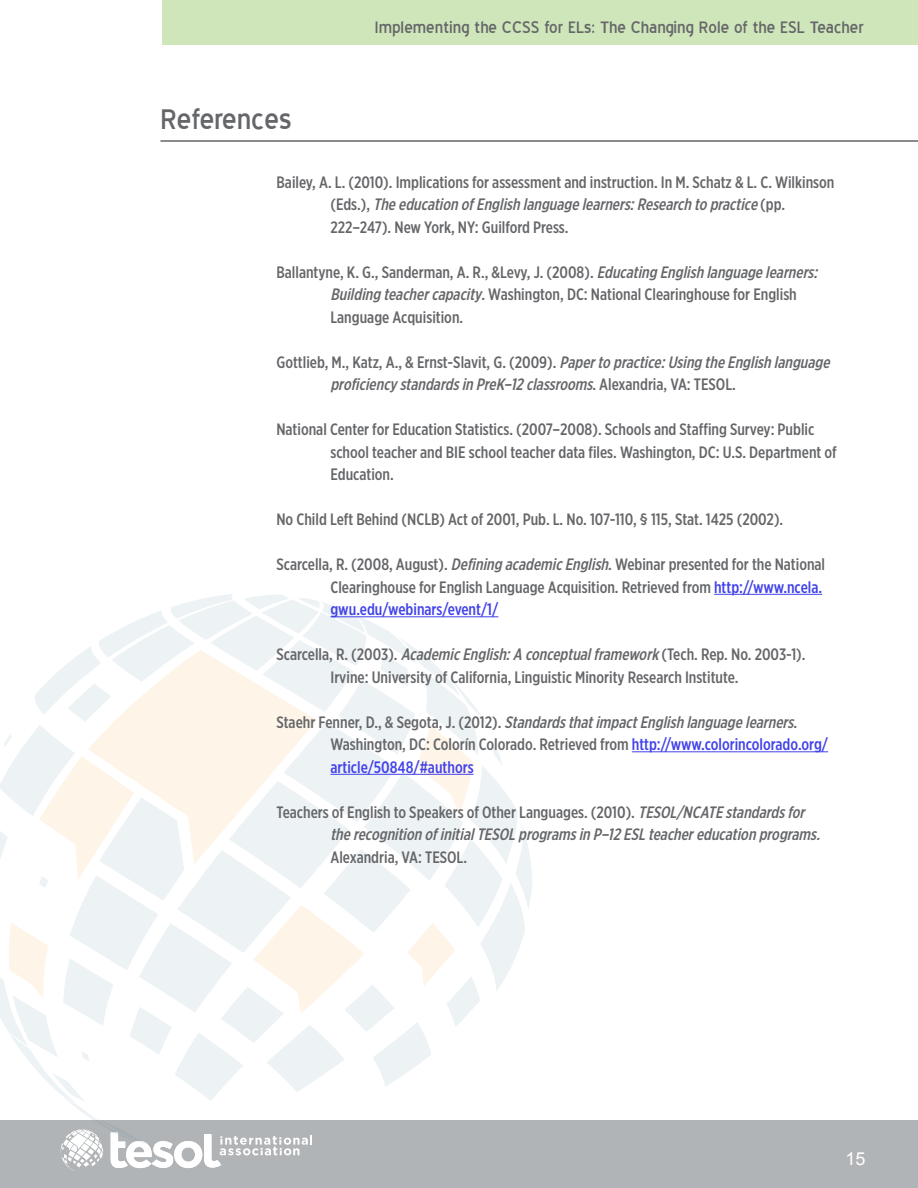
<style>
.page{position:relative;width:918px;height:1188px;background:#fff}
.page>*{position:absolute;margin:0;border:0;box-sizing:border-box;transform-origin:0 0}
.t1{font:36px "Blue Highway";color:#656669}
.t2{font:21px "Blue Highway";color:#656669}
.t3{font:18px "Arial";color:#fff}
.t4{font:500 16.5px/22.5px "Gotham X Narrow";color:#656669}
.t5{font:italic 500 16.5px/22.5px "Gotham X Narrow";color:#656669}
.s1{font-style:italic}
.s2{font-style:normal}
.s3{color:#4242e9}
</style>
<div class="page">
<div style="left:162px;top:0;width:756px;height:45px;background:#cee6b9"></div>
<div style="left:0;top:1120px;width:918px;height:68px;background:#b1b4b6"></div>
<svg style="left:0;top:594px;width:532px;height:577px"></svg>
<hr style="left:160px;top:140px;width:758px;height:2px;background:#656669">
<hr style="left:714px;top:594px;width:108px;height:1px;background:#4242e9">
<hr style="left:330px;top:616px;width:168px;height:1px;background:#4242e9">
<hr style="left:632px;top:751px;width:196px;height:1px;background:#4242e9">
<hr style="left:330px;top:774px;width:144px;height:1px;background:#4242e9">
<h1 class="t1" style="left:160px;top:104px;width:133px">References</h1>
<p class="t2" style="left:375px;top:19px;width:491px">Implementing the CCSS for ELs: The Changing Role of the ESL Teacher</p>
<p class="t4" style="left:330px;top:170px;width:506px;text-indent:-54px">Bailey, A. L. (2010). Implications for assessment and instruction. In M. Schatz &amp; L. C. Wilkinson ( E d s . ) , <span class="s1">TheeducationofEnglishlanguagelearners:Researchtopractice</span>( p p .<br>222–247). New York, NY: Guilford Press.</p>
<p class="t4" style="left:330px;top:260px;width:493px;text-indent:-54px">Ballantyne, K. G., Sanderman, A. R., &amp;Levy, J. (2008). <span class="s1">Educating Englishlanguagelearners:<br>Building teachercapacity</span>. Washington, DC: National Clearinghouse for English<br>Language Acquisition.</p>
<p class="t5" style="left:330px;top:350px;width:505px;text-indent:-54px"><span class="s2">Gottlieb, M., Katz, A., &amp; Ernst-Slavit, G. (2009).</span> Papertopractice:Using theEnglishlanguage proficiencystandardsinPreK–12classrooms<span class="s2">. A l e x a n d r i a , VA : T E S O L .</span></p>
<p class="t4" style="left:330px;top:418px;width:508px;text-indent:-54px">National Center for Education Statistics. (2007–2008). Schools and Staffing Survey: Public school teacher and BIE school teacher data files. Washington, DC: U.S. Department of<br>Education.</p>
<p class="t4" style="left:276px;top:508px;width:508px">No Child Left Behind (NCLB) Act of 2001, Pub. L. No. 107-110, § 115, Stat. 1425 (2002).</p>
<p class="t4" style="left:330px;top:553px;width:496px;text-indent:-54px">Scarcella, R. (2008, August). <span class="s1">Defining academicEnglish</span>. Webinar presented for the National<br>Clearinghouse for English Language Acquisition. Retrieved from <span class="s3">http://www.ncela. gwu.edu/webinars/event/1/</span></p>
<p class="t4" style="left:330px;top:643px;width:477px;text-indent:-54px">Scarcella, R. (2003). <span class="s1">AcademicEnglish:A conceptualframework</span>(Tech. Rep. No. 2003-1).<br>Irvine: University of California, Linguistic Minority Research Institute.</p>
<p class="t4" style="left:330px;top:710px;width:499px;text-indent:-54px">S t a e h r F e n n e r, D . , &amp; S e g o t a , J . ( 2 0 1 2 ) . <span class="s1">StandardsthatimpactEnglishlanguagelearners</span>.<br>Washington, DC: Colorín Colorado. Retrieved from <span class="s3">http://www.colorincolorado.org/ article/50848/#authors</span></p>
<p class="t5" style="left:330px;top:800px;width:498px;text-indent:-54px"><span class="s2">Teachers of English to Speakers of Other Languages. (2010).</span> TESOL/NCATEstandardsfor therecognitionofinitialTESOLprogramsinP–12ESLteachereducationprograms.</p>
<p class="t4" style="left:330px;top:845px;width:138px">Alexandria, VA: TESOL.</p>
<p class="t3" style="left:845px;top:1147px;width:22px">15</p>
</div>
